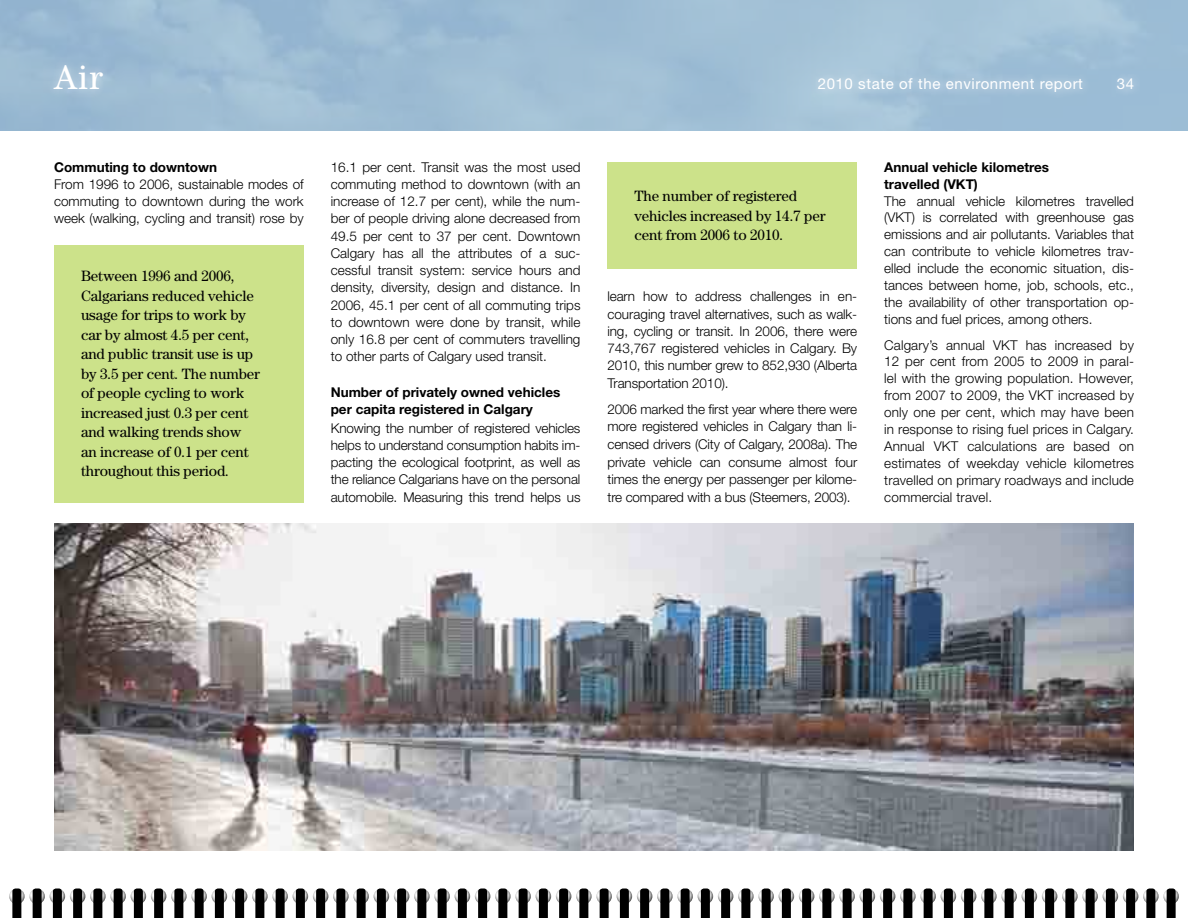
<style>
.page{position:relative;width:1188px;height:918px;background:#fff}
.page>*{position:absolute;margin:0;border:0;box-sizing:border-box;transform-origin:0 0}
.t1{font:34.5px "Century Std";color:#fff}
.t2{font:15px/19.5px "Century Std";letter-spacing:-.01em;color:#000}
.t3{font:15px "Helvetica Neue LT Std";letter-spacing:.04em;color:#fff}
.t4{font:300 13.5px/17.2px "Helvetica Neue LT Std";color:#000;text-align:justify}
.t5{font:700 13.5px/17.2px "Helvetica Neue LT Std";color:#000}
</style>
<div class="page">
<div style="left:0;top:0;width:1188px;height:130px;background:#9bbfd5"></div>
<div style="left:45px;top:57px;width:1097px;height:44px;background:#a1bfd5"></div>
<div style="left:608px;top:162px;width:249px;height:107px;background:#cce28a"></div>
<img style="left:54px;top:524px;width:1080px;height:326px">
<div style="left:54px;top:245px;width:250px;height:257px;background:#cce28a"></div>
<svg style="left:1163px;top:888px;width:16px;height:17px"></svg>
<svg style="left:1143px;top:888px;width:16px;height:17px"></svg>
<svg style="left:1122px;top:888px;width:17px;height:17px"></svg>
<svg style="left:1102px;top:888px;width:17px;height:17px"></svg>
<svg style="left:1082px;top:888px;width:16px;height:17px"></svg>
<svg style="left:1062px;top:888px;width:16px;height:17px"></svg>
<svg style="left:1041px;top:888px;width:17px;height:17px"></svg>
<svg style="left:1021px;top:888px;width:17px;height:17px"></svg>
<svg style="left:1001px;top:888px;width:16px;height:17px"></svg>
<svg style="left:981px;top:888px;width:16px;height:17px"></svg>
<svg style="left:960px;top:888px;width:17px;height:17px"></svg>
<svg style="left:940px;top:888px;width:17px;height:17px"></svg>
<svg style="left:920px;top:888px;width:16px;height:17px"></svg>
<svg style="left:900px;top:888px;width:16px;height:17px"></svg>
<svg style="left:879px;top:888px;width:17px;height:17px"></svg>
<svg style="left:859px;top:888px;width:17px;height:17px"></svg>
<svg style="left:839px;top:888px;width:16px;height:17px"></svg>
<svg style="left:819px;top:888px;width:16px;height:17px"></svg>
<svg style="left:798px;top:888px;width:17px;height:17px"></svg>
<svg style="left:778px;top:888px;width:17px;height:17px"></svg>
<svg style="left:758px;top:888px;width:16px;height:17px"></svg>
<svg style="left:738px;top:888px;width:16px;height:17px"></svg>
<svg style="left:717px;top:888px;width:17px;height:17px"></svg>
<svg style="left:697px;top:888px;width:17px;height:17px"></svg>
<svg style="left:677px;top:888px;width:16px;height:17px"></svg>
<svg style="left:657px;top:888px;width:16px;height:17px"></svg>
<svg style="left:636px;top:888px;width:17px;height:17px"></svg>
<svg style="left:616px;top:888px;width:17px;height:17px"></svg>
<svg style="left:596px;top:888px;width:16px;height:17px"></svg>
<svg style="left:576px;top:888px;width:16px;height:17px"></svg>
<svg style="left:555px;top:888px;width:17px;height:17px"></svg>
<svg style="left:535px;top:888px;width:17px;height:17px"></svg>
<svg style="left:515px;top:888px;width:16px;height:17px"></svg>
<svg style="left:495px;top:888px;width:16px;height:17px"></svg>
<svg style="left:474px;top:888px;width:17px;height:17px"></svg>
<svg style="left:454px;top:888px;width:17px;height:17px"></svg>
<svg style="left:434px;top:888px;width:16px;height:17px"></svg>
<svg style="left:414px;top:888px;width:16px;height:17px"></svg>
<svg style="left:393px;top:888px;width:17px;height:17px"></svg>
<svg style="left:373px;top:888px;width:17px;height:17px"></svg>
<svg style="left:353px;top:888px;width:16px;height:17px"></svg>
<svg style="left:333px;top:888px;width:16px;height:17px"></svg>
<svg style="left:312px;top:888px;width:17px;height:17px"></svg>
<svg style="left:292px;top:888px;width:17px;height:17px"></svg>
<svg style="left:272px;top:888px;width:16px;height:17px"></svg>
<svg style="left:252px;top:888px;width:16px;height:17px"></svg>
<svg style="left:231px;top:888px;width:17px;height:17px"></svg>
<svg style="left:211px;top:888px;width:17px;height:17px"></svg>
<svg style="left:191px;top:888px;width:16px;height:17px"></svg>
<svg style="left:171px;top:888px;width:16px;height:17px"></svg>
<svg style="left:150px;top:888px;width:17px;height:17px"></svg>
<svg style="left:130px;top:888px;width:17px;height:17px"></svg>
<svg style="left:110px;top:888px;width:16px;height:17px"></svg>
<svg style="left:90px;top:888px;width:16px;height:17px"></svg>
<svg style="left:69px;top:888px;width:17px;height:17px"></svg>
<svg style="left:49px;top:888px;width:17px;height:17px"></svg>
<svg style="left:29px;top:888px;width:16px;height:17px"></svg>
<svg style="left:9px;top:888px;width:16px;height:17px"></svg>
<svg style="left:12px;top:889px;width:9px;height:29px"></svg>
<svg style="left:33px;top:889px;width:9px;height:29px"></svg>
<svg style="left:53px;top:889px;width:9px;height:29px"></svg>
<svg style="left:73px;top:889px;width:9px;height:29px"></svg>
<svg style="left:93px;top:889px;width:9px;height:29px"></svg>
<svg style="left:114px;top:889px;width:9px;height:29px"></svg>
<svg style="left:134px;top:889px;width:9px;height:29px"></svg>
<svg style="left:154px;top:889px;width:9px;height:29px"></svg>
<svg style="left:174px;top:889px;width:9px;height:29px"></svg>
<svg style="left:195px;top:889px;width:9px;height:29px"></svg>
<svg style="left:215px;top:889px;width:9px;height:29px"></svg>
<svg style="left:235px;top:889px;width:9px;height:29px"></svg>
<svg style="left:255px;top:889px;width:9px;height:29px"></svg>
<svg style="left:276px;top:889px;width:9px;height:29px"></svg>
<svg style="left:296px;top:889px;width:9px;height:29px"></svg>
<svg style="left:316px;top:889px;width:9px;height:29px"></svg>
<svg style="left:336px;top:889px;width:9px;height:29px"></svg>
<svg style="left:357px;top:889px;width:9px;height:29px"></svg>
<svg style="left:377px;top:889px;width:9px;height:29px"></svg>
<svg style="left:397px;top:889px;width:9px;height:29px"></svg>
<svg style="left:417px;top:889px;width:9px;height:29px"></svg>
<svg style="left:438px;top:889px;width:9px;height:29px"></svg>
<svg style="left:458px;top:889px;width:9px;height:29px"></svg>
<svg style="left:478px;top:889px;width:9px;height:29px"></svg>
<svg style="left:498px;top:889px;width:9px;height:29px"></svg>
<svg style="left:519px;top:889px;width:9px;height:29px"></svg>
<svg style="left:539px;top:889px;width:9px;height:29px"></svg>
<svg style="left:559px;top:889px;width:9px;height:29px"></svg>
<svg style="left:579px;top:889px;width:9px;height:29px"></svg>
<svg style="left:600px;top:889px;width:9px;height:29px"></svg>
<svg style="left:620px;top:889px;width:9px;height:29px"></svg>
<svg style="left:640px;top:889px;width:9px;height:29px"></svg>
<svg style="left:660px;top:889px;width:9px;height:29px"></svg>
<svg style="left:681px;top:889px;width:9px;height:29px"></svg>
<svg style="left:701px;top:889px;width:9px;height:29px"></svg>
<svg style="left:721px;top:889px;width:9px;height:29px"></svg>
<svg style="left:741px;top:889px;width:9px;height:29px"></svg>
<svg style="left:762px;top:889px;width:9px;height:29px"></svg>
<svg style="left:782px;top:889px;width:9px;height:29px"></svg>
<svg style="left:802px;top:889px;width:9px;height:29px"></svg>
<svg style="left:822px;top:889px;width:9px;height:29px"></svg>
<svg style="left:843px;top:889px;width:9px;height:29px"></svg>
<svg style="left:863px;top:889px;width:9px;height:29px"></svg>
<svg style="left:883px;top:889px;width:9px;height:29px"></svg>
<svg style="left:903px;top:889px;width:9px;height:29px"></svg>
<svg style="left:924px;top:889px;width:9px;height:29px"></svg>
<svg style="left:944px;top:889px;width:9px;height:29px"></svg>
<svg style="left:964px;top:889px;width:9px;height:29px"></svg>
<svg style="left:984px;top:889px;width:9px;height:29px"></svg>
<svg style="left:1005px;top:889px;width:9px;height:29px"></svg>
<svg style="left:1025px;top:889px;width:9px;height:29px"></svg>
<svg style="left:1045px;top:889px;width:9px;height:29px"></svg>
<svg style="left:1065px;top:889px;width:9px;height:29px"></svg>
<svg style="left:1086px;top:889px;width:9px;height:29px"></svg>
<svg style="left:1106px;top:889px;width:9px;height:29px"></svg>
<svg style="left:1126px;top:889px;width:9px;height:29px"></svg>
<svg style="left:1146px;top:889px;width:9px;height:29px"></svg>
<svg style="left:1167px;top:889px;width:9px;height:29px"></svg>
<h1 class="t1" style="left:54px;top:57px;width:50px">Air</h1>
<p class="t3" style="left:818px;top:75px;width:267px">2010 state of the environment report</p>
<p class="t3" style="left:1117px;top:75px;width:19px">34</p>
<p class="t5" style="left:54px;top:158px;width:165px">Commuting to downtown</p>
<p class="t4" style="left:54px;top:175px;width:251px">From 1996 to 2006, sustainable modes of commuting to downtown during the work week (walking, cycling and transit) rose by</p>
<p class="t2" style="left:81px;top:266px;width:181px">Between 1996 and 2006,<br>Calgarians reduced vehicle usage for trips to work by car by almost 4.5 per cent, and public transit use is up by 3.5 per cent. The number of people cycling to work increased just 0.3 per cent and walking trends show an increase of 0.1 per cent throughout this period.</p>
<p class="t4" style="left:331px;top:158px;width:251px">16.1 per cent. Transit was the most used commuting method to downtown (with an increase of 12.7 per cent), while the num&shy;ber of people driving alone decreased from 49.5 per cent to 37 per cent. Downtown Calgary has all the attributes of a suc&shy;cessful transit system: service hours and density, diversity, design and distance. In 2006, 45.1 per cent of all commuting trips to downtown were done by transit, while only 16.8 per cent of commuters travelling to other parts of Calgary used transit.</p>
<p class="t5" style="left:331px;top:383px;width:231px">Number of privately owned vehicles per capita registered in Calgary</p>
<p class="t4" style="left:331px;top:419px;width:251px">Knowing the number of registered vehicles helps to understand consumption habits im&shy;pacting the ecological footprint, as well as the reliance Calgarians have on the personal automobile. Measuring this trend helps us</p>
<p class="t2" style="left:634px;top:186px;width:193px">The number of registered vehicles increased by 14.7 per cent from 2006 to 2010.</p>
<p class="t4" style="left:607px;top:288px;width:251px">learn how to address challenges in en&shy;couraging travel alternatives, such as walk&shy;ing, cycling or transit. In 2006, there were 743,767 registered vehicles in Calgary. By 2010, this number grew to 852,930 (Alberta Transportation 2010).</p>
<p class="t4" style="left:607px;top:400px;width:251px;line-height:17.7px">2006 marked the first year where there were more registered vehicles in Calgary than li&shy;censed drivers (City of Calgary, 2008a). The private vehicle can consume almost four times the energy per passenger per kilome&shy;tre compared with a bus (Steemers, 2003).</p>
<p class="t5" style="left:884px;top:158px;width:166px">Annual vehicle kilometres travelled (VKT</p>
<p class="t5" style="left:974px;top:175px;width:5px">)</p>
<p class="t4" style="left:884px;top:192px;width:251px">The annual vehicle kilometres travelled (VKT) is correlated with greenhouse gas emissions and air pollutants. Variables that can contribute to vehicle kilometres trav&shy;elled include the economic situation, dis&shy;tances between home, job, schools, etc., the availability of other transportation op&shy;tions and fuel prices, among others.</p>
<p class="t4" style="left:884px;top:336px;width:251px">Calgary’s annual VKT has increased by 12 per cent from 2005 to 2009 in paral&shy;lel with the growing population. However, from 2007 to 2009, the VKT increased by only one per cent, which may have been in response to rising fuel prices in Calgary.<br>Annual VKT calculations are based on estimates of weekday vehicle kilometres travelled on primary roadways and include commercial travel.</p>
</div>
